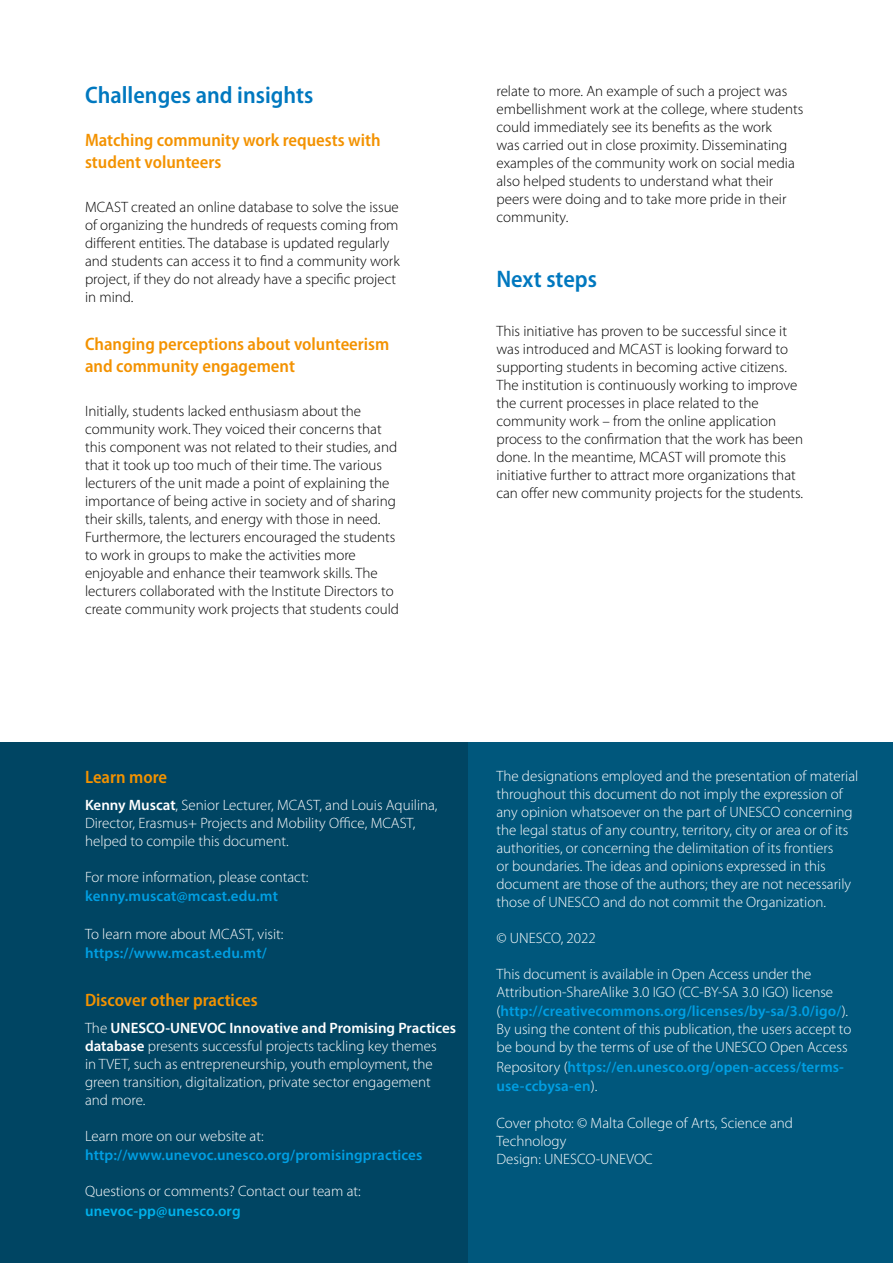
<style>
.page{position:relative;width:893px;height:1263px;background:#fff}
.page>*{position:absolute;margin:0;border:0;box-sizing:border-box;transform-origin:0 0}
.t1{font:600 semi-condensed 24px "Myriad Pro";color:#0078bf}
.t2{font:600 semi-condensed 18px/21.6px "Myriad Pro";color:#f39200}
.t3{font:300 15px/18px "Myriad Pro";color:#000}
.t4{font:300 15px/18px "Myriad Pro";color:#fff}
.t5{font:600 15px/19.5px "Myriad Pro";letter-spacing:.01em;color:#009fe3}
.t6{font:600 15px "Myriad Pro";letter-spacing:.01em;color:#00b1eb}
.s1{font-weight:600}
.s2{font-weight:600;color:#009fe3}
.s3{font-weight:300;color:#fff}
</style>
<div class="page">
<div style="left:0;top:743px;width:469px;height:520px;background:#004563"></div>
<div style="left:469px;top:743px;width:424px;height:520px;background:#00577c"></div>
<h1 class="t1" style="left:85px;top:80px;width:230px">Challenges and insights</h1>
<p class="t2" style="left:85px;top:129px;width:297px">Matching community work requests with student volunteers</p>
<p class="t3" style="left:85px;top:198px;width:316px">MCAST created an online database to solve the issue of organizing the hundreds of requests coming from different entities. The database is updated regularly and students can access it to find a community work project, if they do not already have a specific project in mind.</p>
<p class="t2" style="left:85px;top:333px;width:306px">Changing perceptions about volunteerism and community engagement</p>
<p class="t3" style="left:85px;top:402px;width:316px">Initially, students lacked enthusiasm about the community work. They voiced their concerns that this component was not related to their studies, and that it took up too much of their time. The various lecturers of the unit made a point of explaining the importance of being active in society and of sharing their skills, talents, and energy with those in need.<br>Furthermore, the lecturers encouraged the students to work in groups to make the activities more enjoyable and enhance their teamwork skills. The lecturers collaborated with the Institute Directors to create community work projects that students could</p>
<p class="t3" style="left:496px;top:82px;width:308px">relate to more. An example of such a project was embellishment work at the college, where students could immediately see its benefits as the work<br>was carried out in close proximity. Disseminating examples of the community work on social media also helped students to understand what their peers were doing and to take more pride in their community.</p>
<h1 class="t1" style="left:496px;top:264px;width:102px">Next steps</h1>
<p class="t3" style="left:496px;top:322px;width:308px">This initiative has proven to be successful since it was introduced and MCAST is looking forward to supporting students in becoming active citizens.<br>The institution is continuously working to improve the current processes in place related to the community work – from the online application process to the confirmation that the work has been done. In the meantime, MCAST will promote this initiative further to attract more organizations that can offer new community projects for the students.</p>
<p class="t2" style="left:85px;top:766px;width:84px">Learn more</p>
<p class="t4" style="left:85px;top:795px;width:354px"><span class="s1">Kenny Muscat</span>, Senior Lecturer, MCAST, and Louis Aquilina,<br>Director, Erasmus+ Projects and Mobility Office, MCAST, helped to compile this document.</p>
<p class="t4" style="left:85px;top:867px;width:225px">For more information, please contact:</p>
<p class="t5" style="left:85px;top:886px;width:194px">kenny.muscat@mcast.edu.mt</p>
<p class="t4" style="left:85px;top:924px;width:200px">To learn more about MCAST, visit:</p>
<p class="t5" style="left:85px;top:943px;width:183px">https://www.mcast.edu.mt/</p>
<p class="t2" style="left:85px;top:989px;width:174px">Discover other practices</p>
<p class="t4" style="left:85px;top:1019px;width:372px">The <span class="s1">UNESCO-UNEVOC Innovative and Promising Practices database</span> presents successful projects tackling key themes<br>in TVET, such as entrepreneurship, youth employment, the green transition, digitalization, private sector engagement and more.</p>
<p class="t4" style="left:85px;top:1127px;width:180px">Learn more on our website at:</p>
<p class="t5" style="left:85px;top:1145px;width:339px">http://www.unevoc.unesco.org/promisingpractices</p>
<p class="t4" style="left:85px;top:1182px;width:277px">Questions or comments? Contact our team at:</p>
<p class="t6" style="left:85px;top:1201px;width:157px">unevoc-pp@unesco.org</p>
<p class="t4" style="left:496px;top:767px;width:363px">The designations employed and the presentation of material throughout this document do not imply the expression of any opinion whatsoever on the part of UNESCO concerning the legal status of any country, territory, city or area or of its authorities, or concerning the delimitation of its frontiers<br>or boundaries. The ideas and opinions expressed in this document are those of the authors; they are not necessarily those of UNESCO and do not commit the Organization.</p>
<p class="t4" style="left:496px;top:929px;width:101px">© UNESCO, 2022</p>
<p class="t4" style="left:496px;top:965px;width:338px">This document is available in Open Access under the<br>Attribution-ShareAlike 3.0 IGO (CC-BY-SA 3.0 IGO) license</p>
<p class="t4" style="left:496px;top:1002px;width:356px">(<span class="s2">http://creativecommons.org/licenses/by-sa/3.0/igo/</span>).<br>By using the content of this publication, the users accept to be bound by the terms of use of the UNESCO Open Access</p>
<p class="t5" style="left:496px;top:1057px;width:349px"><span class="s3">Repository (</span>https://en.unesco.org/open-access/terms&shy;use-ccbysa-en<span class="s3">).</span></p>
<p class="t4" style="left:496px;top:1113px;width:298px">Cover photo: © Malta College of Arts, Science and<br>Technology<br>Design: UNESCO-UNEVOC</p>
</div>
